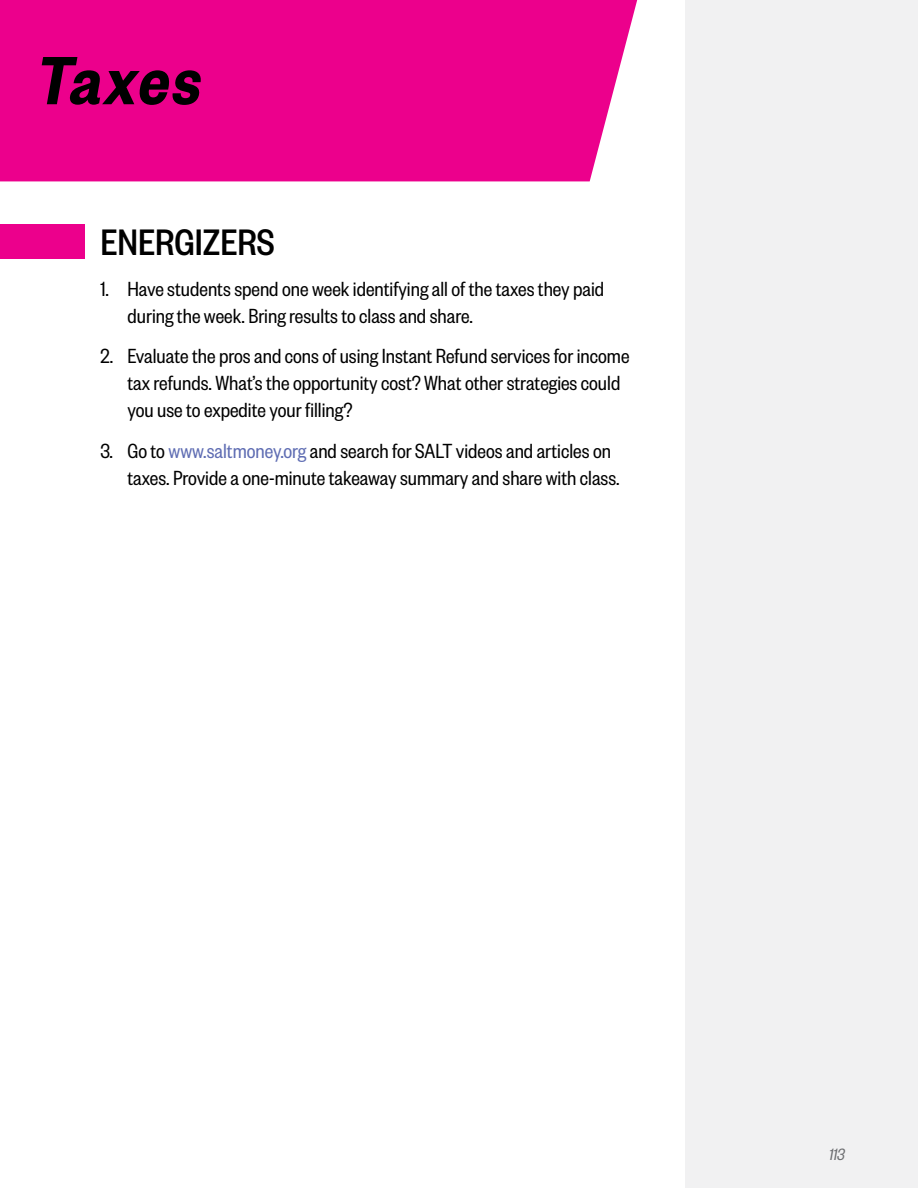
<style>
.page{position:relative;width:918px;height:1188px;background:#fff}
.page>*{position:absolute;margin:0;border:0;box-sizing:border-box;transform-origin:0 0}
.t1{font:italic 600 75px "Founders Grotesk Cond";color:#000}
.t2{font:500 40.5px "Founders Grotesk Cond";color:#000}
.t3{font:22.5px/27px "Founders Grotesk Cond";color:#000}
.t4{font:italic 18px "Founders Grotesk Cond";color:#6d6e71}
.s1{color:#5f6db3}
</style>
<div class="page">
<div style="left:0;top:0;width:637px;height:181px;background:#ec008c"></div>
<div style="left:686px;top:0;width:232px;height:1188px;background:#f1f1f2"></div>
<div style="left:0;top:224px;width:84px;height:35px;background:#ec008c"></div>
<h1 class="t1" style="left:33px;top:35px;width:181px">Taxes</h1>
<h2 class="t2" style="left:100px;top:219px;width:176px">ENERGIZERS</h2>
<p class="t3" style="left:127px;top:275px;width:478px;text-indent:-27px">1. Have students spend one week identifying all of the taxes they paid during the week. Bring results to class and share.</p>
<p class="t3" style="left:127px;top:342px;width:504px;text-indent:-27px">2. Evaluate the pros and cons of using Instant Refund services for income tax refunds. What’s the opportunity cost? What other strategies could you use to expedite your filling?</p>
<p class="t3" style="left:127px;top:437px;width:494px;text-indent:-27px">3. Go to <span class="s1">www.saltmoney.org</span> and search for SALT videos and articles on taxes. Provide a one-minute takeaway summary and share with class.</p>
<p class="t4" style="left:828px;top:1145px;width:21px">113</p>
</div>
